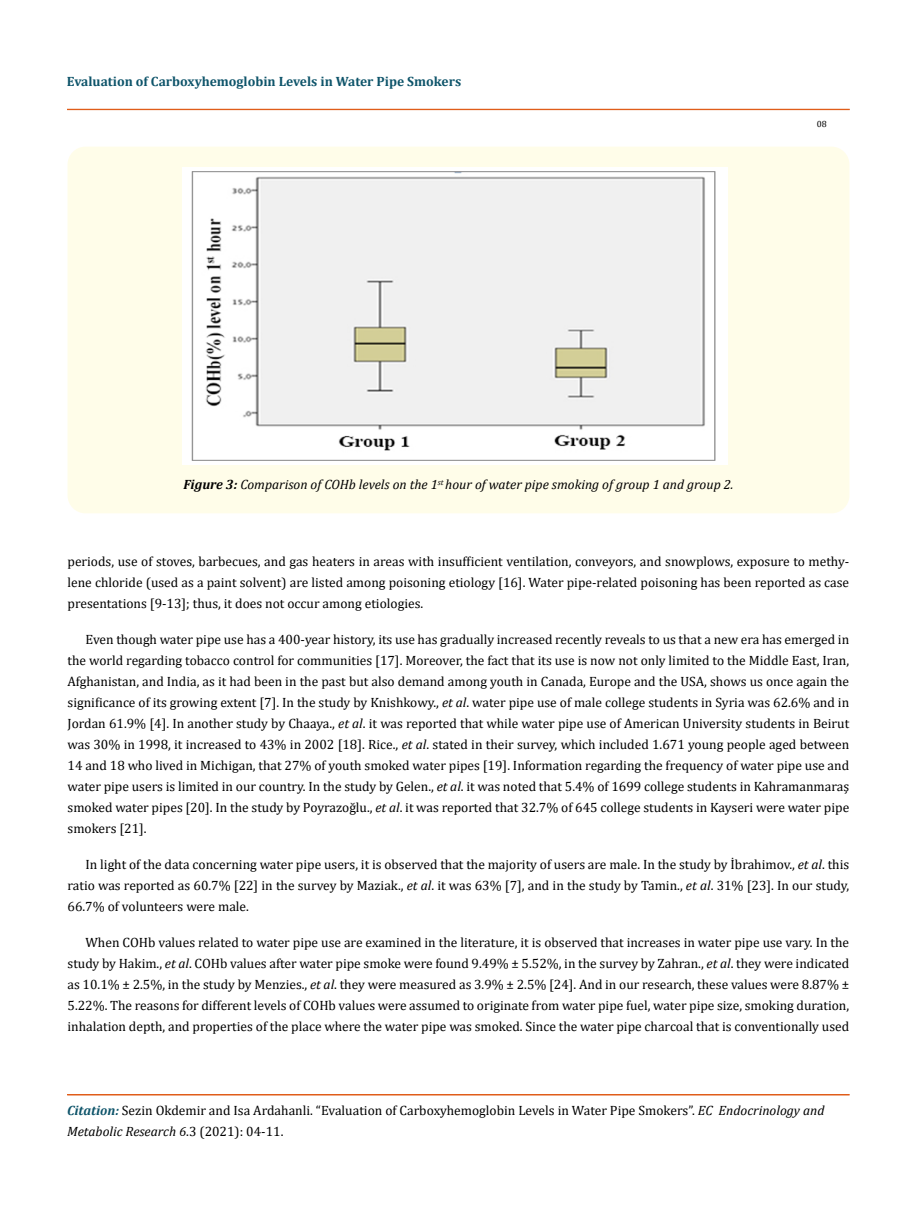
<style>
.page{position:relative;width:917px;height:1208px;background:#fff}
.page>*{position:absolute;margin:0;border:0;box-sizing:border-box;transform-origin:0 0}
.t1{font:13.5px/21px "Cambria";color:#000;text-align:justify}
.t2{font:italic 13.5px "Cambria";color:#000}
.t3{font:700 13.5px "Cambria";color:#0e546a}
.t4{font:9px "Cambria";color:#000}
.s1{font-weight:700}
.s2{font-style:italic}
.s3{font-weight:700;font-style:italic;color:#0e546a}
</style>
<div class="page">
<div style="left:67px;top:109px;width:782px;height:1px;border:1px solid #e05d1a"></div>
<div style="left:67px;top:1094px;width:782px;height:1px;border:1px solid #e05d1a"></div>
<div style="left:68px;top:147px;width:781px;height:366px;background:#fffde9;border-radius:18px"></div>
<img style="left:183px;top:168px;width:544px;height:296px">
<p class="t3" style="left:67px;top:72px;width:396px">Evaluation of Carboxyhemoglobin Levels in Water Pipe Smokers</p>
<p class="t4" style="left:816px;top:118px;width:11px">08</p>
<p class="t2" style="left:183px;top:475px;width:551px"><span class="s1">Figure 3:</span> Comparison of COHb levels on the 1<sup>st</sup> hour of water pipe smoking of group 1 and group 2.</p>
<p class="t1" style="left:68px;top:550px;width:783px">periods, use of stoves, barbecues, and gas heaters in areas with insufficient ventilation, conveyors, and snowplows, exposure to methy&shy;lene chloride (used as a paint solvent) are listed among poisoning etiology [16]. Water pipe-related poisoning has been reported as case presentations [9-13]; thus, it does not occur among etiologies.</p>
<p class="t1" style="left:68px;top:629px;width:783px;text-indent:18px">Even though water pipe use has a 400-year history, its use has gradually increased recently reveals to us that a new era has emerged in the world regarding tobacco control for communities [17]. Moreover, the fact that its use is now not only limited to the Middle East, Iran, Afghanistan, and India, as it had been in the past but also demand among youth in Canada, Europe and the USA, shows us once again the significance of its growing extent [7]. In the study by Knishkowy., <span class="s2">et al</span>. water pipe use of male college students in Syria was 62.6% and in Jordan 61.9% [4]. In another study by Chaaya., <span class="s2">et al</span>. it was reported that while water pipe use of American University students in Beirut was 30% in 1998, it increased to 43% in 2002 [18]. Rice., <span class="s2">et al</span>. stated in their survey, which included 1.671 young people aged between 14 and 18 who lived in Michigan, that 27% of youth smoked water pipes [19]. Information regarding the frequency of water pipe use and water pipe users is limited in our country. In the study by Gelen., <span class="s2">et al</span>. it was noted that 5.4% of 1699 college students in Kahramanmaraş smoked water pipes [20]. In the study by Poyrazoğlu., <span class="s2">et al</span>. it was reported that 32.7% of 645 college students in Kayseri were water pipe smokers [21].</p>
<p class="t1" style="left:67px;top:854px;width:783px;text-indent:18px">In light of the data concerning water pipe users, it is observed that the majority of users are male. In the study by İbrahimov., <span class="s2">et al</span>. this ratio was reported as 60.7% [22] in the survey by Maziak., <span class="s2">et al</span>. it was 63% [7], and in the study by Tamin., <span class="s2">et al</span>. 31% [23]. In our study, 66.7% of volunteers were male.</p>
<p class="t1" style="left:67px;top:932px;width:783px;text-indent:18px">When COHb values related to water pipe use are examined in the literature, it is observed that increases in water pipe use vary. In the study by Hakim., <span class="s2">et al</span>. COHb values after water pipe smoke were found 9.49% ± 5.52%, in the survey by Zahran., <span class="s2">et al</span>. they were indicated as 10.1% ± 2.5%, in the study by Menzies., <span class="s2">et al</span>. they were measured as 3.9% ± 2.5% [24]. And in our research, these values were 8.87% ± 5.22%. The reasons for different levels of COHb values were assumed to originate from water pipe fuel, water pipe size, smoking duration, inhalation depth, and properties of the place where the water pipe was smoked. Since the water pipe charcoal that is conventionally used</p>
<p class="t1" style="left:67px;top:1099px;width:758px"><span class="s3">Citation:</span> Sezin Okdemir and Isa Ardahanli. “Evaluation of Carboxyhemoglobin Levels in Water Pipe Smokers”. <span class="s2">EC Endocrinology and<br>Metabolic Research 6</span>.3 (2021): 04-11.</p>
</div>
